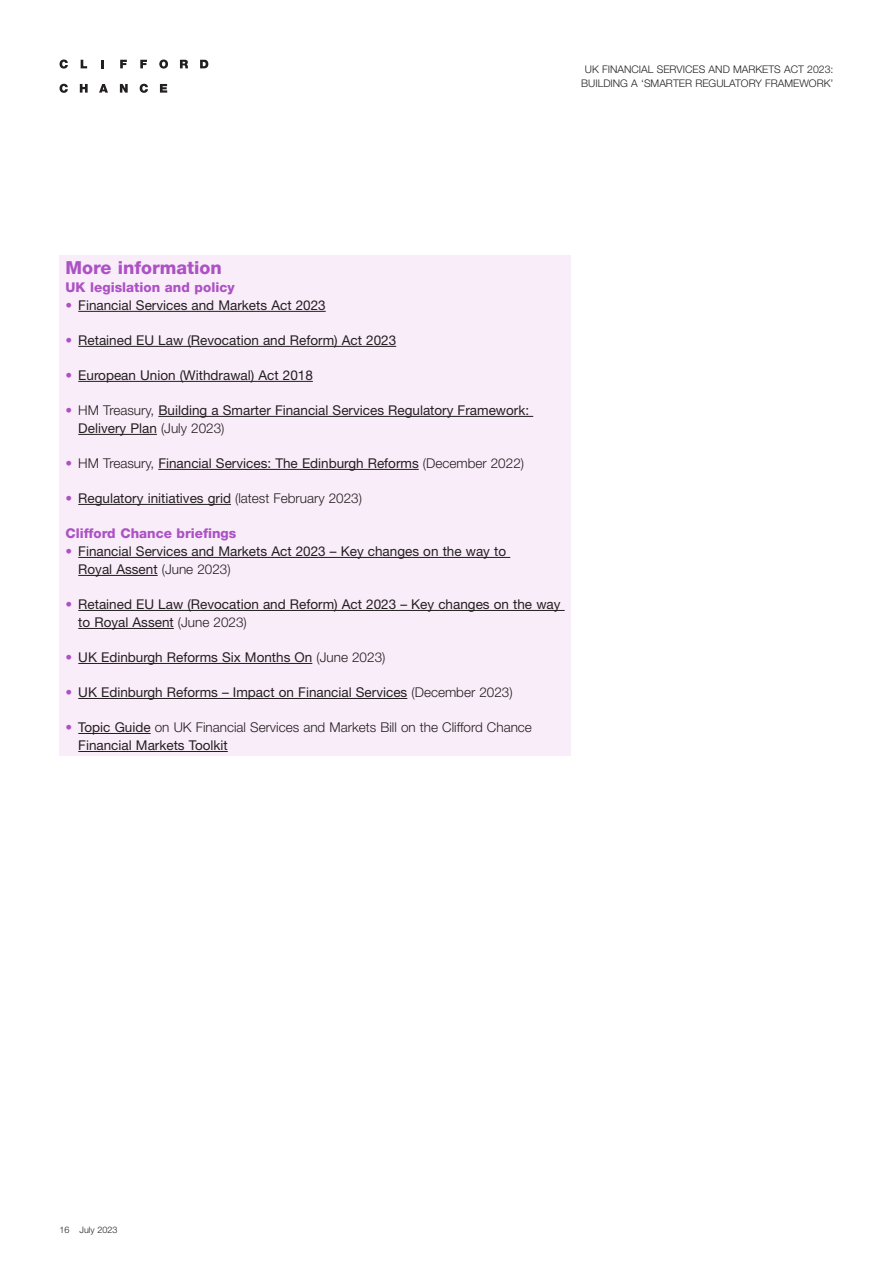
<style>
.page{position:relative;width:893px;height:1263px;background:#fff}
.page>*{position:absolute;margin:0;border:0;box-sizing:border-box;transform-origin:0 0}
._05__Heading_1{font:800 18px "Helvetica Neue LT Pro";color:#ac52c4}
.t1{font:13.5px/18px "Helvetica Neue LT Std";color:#231f20}
.t2{font:300 13.5px/18px "Helvetica Neue LT Std";color:#231f20}
._06__Heading_2{font:800 13.5px "Helvetica Neue LT Pro";color:#ac52c4}
.t3{font:300 10.5px/13.5px "Helvetica Neue LT Pro";color:#231f20;text-align:center}
.t4{font:300 9px "Helvetica Neue LT Pro";color:#231f20}
.s1{font-weight:300;color:#ac52c4}
.s2{font-weight:300}
.s3{color:#ac52c4}
.s4{font-weight:400}
</style>
<div class="page">
<svg style="left:60px;top:60px;width:8px;height:9px"></svg>
<svg style="left:81px;top:60px;width:6px;height:8px"></svg>
<svg style="left:102px;top:60px;width:2px;height:8px"></svg>
<svg style="left:120px;top:60px;width:7px;height:8px"></svg>
<svg style="left:140px;top:60px;width:7px;height:8px"></svg>
<svg style="left:159px;top:60px;width:9px;height:9px"></svg>
<svg style="left:180px;top:60px;width:8px;height:8px"></svg>
<svg style="left:200px;top:60px;width:8px;height:8px"></svg>
<svg style="left:60px;top:84px;width:8px;height:9px"></svg>
<svg style="left:80px;top:84px;width:8px;height:9px"></svg>
<svg style="left:99px;top:84px;width:9px;height:9px"></svg>
<svg style="left:120px;top:84px;width:8px;height:9px"></svg>
<svg style="left:140px;top:84px;width:8px;height:9px"></svg>
<svg style="left:160px;top:84px;width:7px;height:9px"></svg>
<div style="left:60px;top:255px;width:511px;height:501px;background:#faedfa"></div>
<hr style="left:78px;top:311px;width:248px;height:1px;background:#231f20">
<hr style="left:78px;top:346px;width:318px;height:1px;background:#231f20">
<hr style="left:78px;top:381px;width:235px;height:1px;background:#231f20">
<hr style="left:158px;top:416px;width:375px;height:1px;background:#231f20">
<hr style="left:78px;top:434px;width:79px;height:1px;background:#231f20">
<hr style="left:158px;top:469px;width:261px;height:1px;background:#231f20">
<hr style="left:78px;top:504px;width:153px;height:1px;background:#231f20">
<hr style="left:78px;top:557px;width:432px;height:1px;background:#231f20">
<hr style="left:78px;top:575px;width:80px;height:1px;background:#231f20">
<hr style="left:78px;top:610px;width:487px;height:1px;background:#231f20">
<hr style="left:78px;top:628px;width:96px;height:1px;background:#231f20">
<hr style="left:78px;top:663px;width:234px;height:1px;background:#231f20">
<hr style="left:78px;top:698px;width:329px;height:1px;background:#231f20">
<hr style="left:78px;top:733px;width:73px;height:1px;background:#231f20">
<hr style="left:78px;top:751px;width:150px;height:1px;background:#231f20">
<p class="t3" style="left:581px;top:62px;width:254px">UK FINANCIAL SERVICES AND MARKETS ACT 2023:<br>BUILDING A ‘SMARTER REGULATORY FRAMEWORK’</p>
<p class="_05__Heading_1" style="left:66px;top:257px;width:158px">More information</p>
<p class="_06__Heading_2" style="left:66px;top:279px;width:171px">UK legislation and policy</p>
<p class="t1" style="left:66px;top:296px;width:262px"><span class="s1">•</span> Financial Services and Markets Act 2023</p>
<p class="t1" style="left:66px;top:331px;width:332px"><span class="s1">•</span> Retained EU Law (Revocation and Reform) Act 2023</p>
<p class="t1" style="left:66px;top:366px;width:249px"><span class="s1">•</span> European Union (Withdrawal) Act 2018</p>
<p class="t1" style="left:78px;top:401px;width:452px;text-indent:-13px"><span class="s1">•</span> <span class="s2">HM Treasury,</span> Building a Smarter Financial Services Regulatory Framework:<br>Delivery Plan <span class="s2">(July 2023)</span></p>
<p class="t1" style="left:66px;top:454px;width:460px"><span class="s1">•</span> <span class="s2">HM Treasury,</span> Financial Services: The Edinburgh Reforms <span class="s2">(December 2022)</span></p>
<p class="t1" style="left:66px;top:489px;width:298px"><span class="s1">•</span> Regulatory initiatives grid <span class="s2">(latest February 2023)</span></p>
<p class="_06__Heading_2" style="left:66px;top:525px;width:172px">Clifford Chance briefings</p>
<p class="t1" style="left:78px;top:542px;width:429px;text-indent:-13px"><span class="s1">•</span> Financial Services and Markets Act 2023 – Key changes on the way to<br>Royal Assent <span class="s2">(June 2023)</span></p>
<p class="t1" style="left:78px;top:595px;width:484px;text-indent:-13px"><span class="s1">•</span> Retained EU Law (Revocation and Reform) Act 2023 – Key changes on the way to Royal Assent <span class="s2">(June 2023)</span></p>
<p class="t1" style="left:66px;top:648px;width:321px"><span class="s1">•</span> UK Edinburgh Reforms Six Months On <span class="s2">(June 2023)</span></p>
<p class="t1" style="left:66px;top:683px;width:449px"><span class="s1">•</span> UK Edinburgh Reforms – Impact on Financial Services <span class="s2">(December 2023)</span></p>
<p class="t2" style="left:78px;top:718px;width:455px;text-indent:-13px"><span class="s3">•</span> <span class="s4">Topic Guide</span> on UK Financial Services and Markets Bill on the Clifford Chance<br><span class="s4">Financial Markets Toolkit</span></p>
<p class="t4" style="left:60px;top:1224px;width:59px">16 July 2023</p>
</div>
